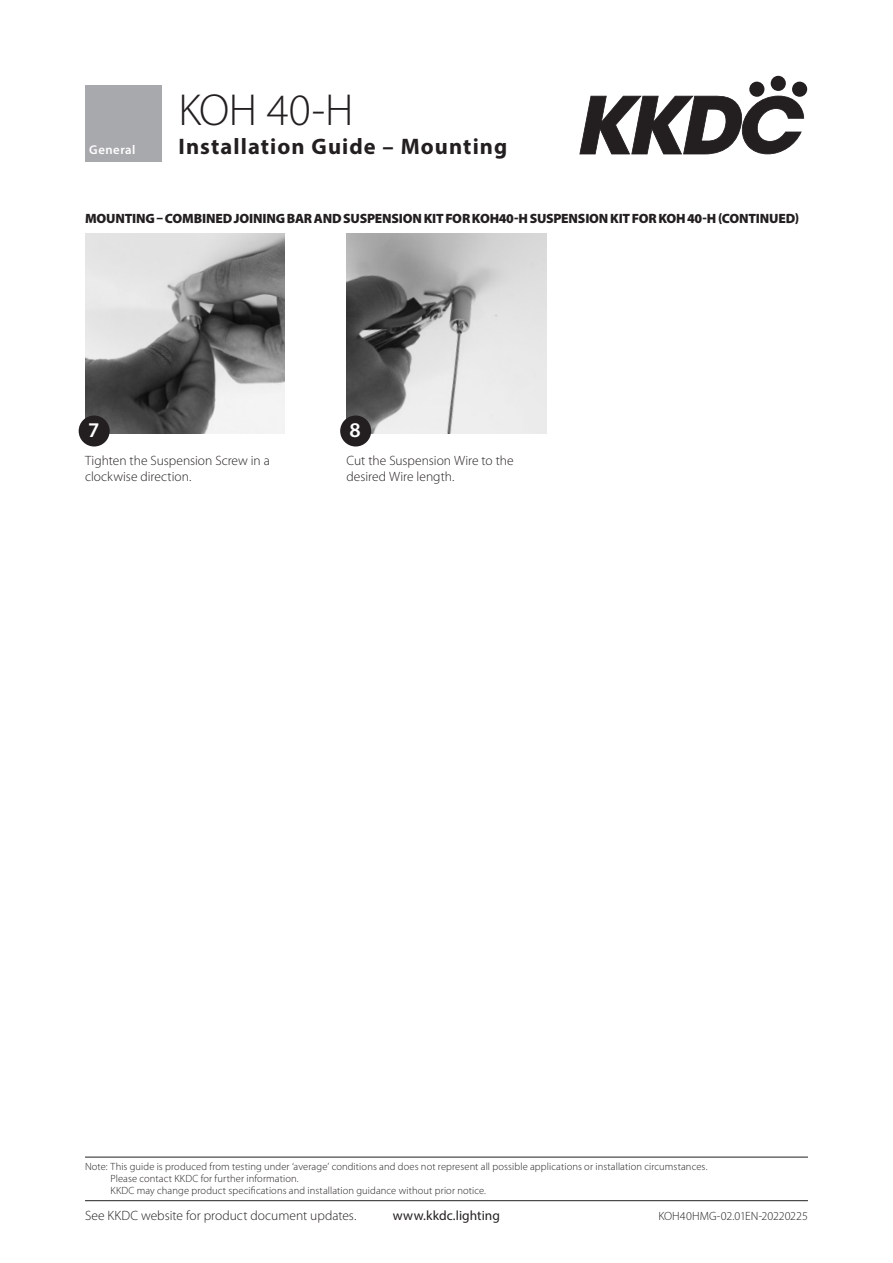
<style>
.page{position:relative;width:893px;height:1263px;background:#fff}
.page>*{position:absolute;margin:0;border:0;box-sizing:border-box;transform-origin:0 0}
.title_line1{font:300 45px "Myriad Pro";color:#231f20}
.title_line2{font:700 22.5px "Myriad Pro";letter-spacing:.045em;color:#231f20}
.sketch_number{font:600 21px "Myriad Pro";color:#fff}
.image_caption{font:300 13.5px/16.2px "Myriad Pro";color:#231f20}
.Heading__caps{font:900 13.5px "Myriad Pro";letter-spacing:-.015em;color:#231f20}
.t1{font:13.5px "Myriad Pro";letter-spacing:.005em;color:#231f20}
.t2{font:600 12.75px "Myriad Pro";letter-spacing:.04em;color:#fff}
.t3{font:300 12px "Myriad Pro";color:#231f20}
.t4{font:300 10.5px/12px "Myriad Pro";letter-spacing:.01em;color:#231f20}
</style>
<div class="page">
<svg style="left:579px;top:96px;width:225px;height:58px"></svg>
<svg style="left:749px;top:81px;width:16px;height:16px"></svg>
<div style="left:770px;top:76px;width:16px;height:15px;background:#231f20;border-radius:50%"></div>
<div style="left:792px;top:81px;width:15px;height:16px;background:#231f20;border-radius:50%"></div>
<div style="left:85px;top:85px;width:77px;height:77px;background:#a8a9ad"></div>
<hr style="left:85px;top:1157px;width:723px;height:1px;background:#231f20">
<hr style="left:85px;top:1200px;width:723px;height:1px;background:#231f20">
<img style="left:85px;top:234px;width:200px;height:200px">
<img style="left:347px;top:234px;width:199px;height:200px">
<div style="left:79px;top:415px;width:31px;height:31px;background:#231f20;border-radius:50%"></div>
<div style="left:340px;top:415px;width:31px;height:31px;background:#231f20;border-radius:50%"></div>
<p class="t2" style="left:89px;top:142px;width:48px">General</p>
<p class="title_line1" style="left:179px;top:83px;width:176px">KOH 40-H</p>
<p class="title_line2" style="left:179px;top:132px;width:330px">Installation Guide – Mounting</p>
<p class="Heading__caps" style="left:85px;top:209px;width:716px">MOUNTING – COMBINED JOINING BAR AND SUSPENSION KIT FOR KOH40-H SUSPENSION KIT FOR KOH 40-H (CONTINUED)</p>
<p class="sketch_number" style="left:88px;top:417px;width:13px">7</p>
<p class="sketch_number" style="left:350px;top:417px;width:13px">8</p>
<p class="image_caption" style="left:85px;top:452px;width:186px">Tighten the Suspension Screw in a clockwise direction.</p>
<p class="image_caption" style="left:347px;top:452px;width:169px">Cut the Suspension Wire to the desired Wire length.</p>
<p class="t4" style="left:111px;top:1160px;width:598px;text-indent:-26px">Note: This guide is produced from testing under ‘average’ conditions and does not represent all possible applications or installation circumstances.<br>Please contact KKDC for further information.<br>KKDC may change product specifications and installation guidance without prior notice.</p>
<p class="image_caption" style="left:85px;top:1208px;width:273px">See KKDC website for product document updates.</p>
<p class="t1" style="left:393px;top:1207px;width:109px">www.kkdc.lighting</p>
<p class="t3" style="left:658px;top:1209px;width:151px">KOH40HMG-02.01EN-20220225</p>
</div>
